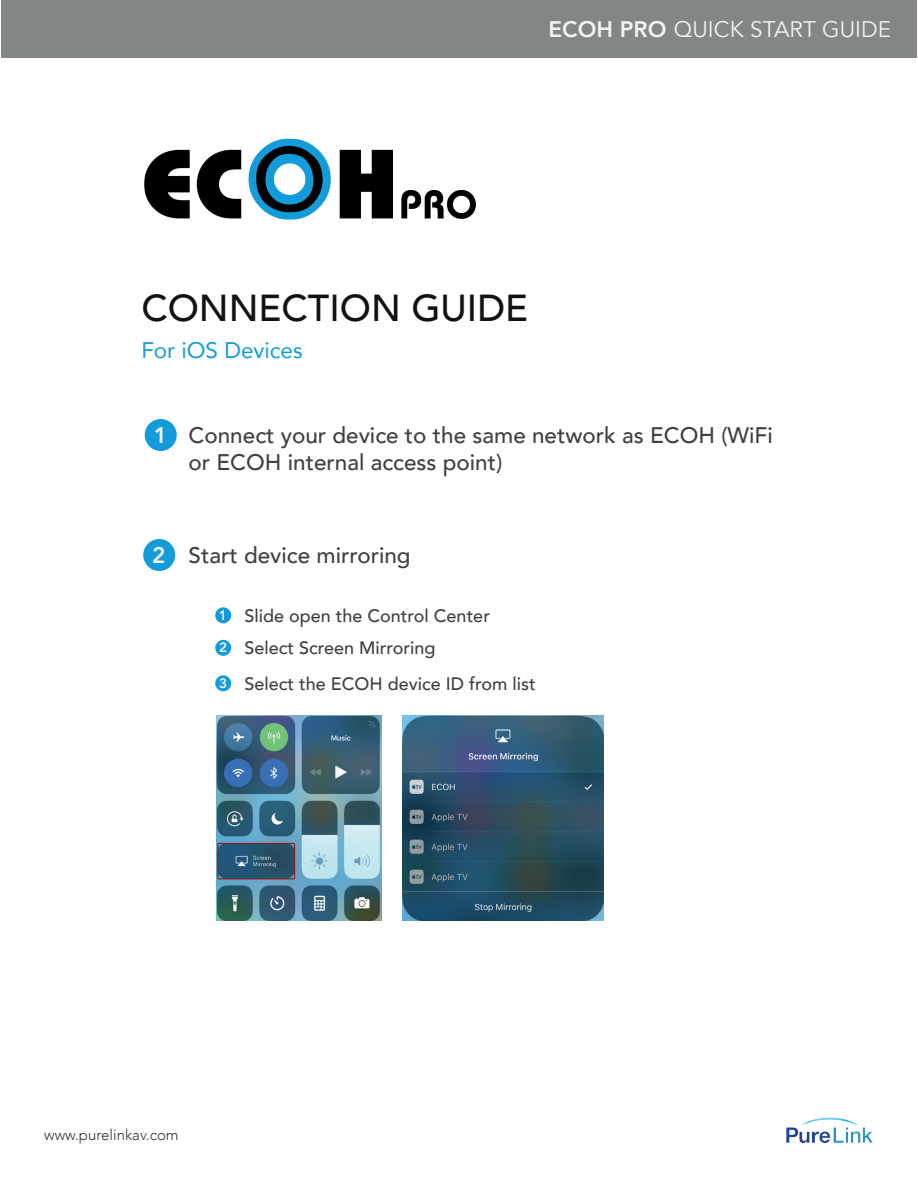
<style>
.page{position:relative;width:918px;height:1188px;background:#fff}
.page>*{position:absolute;margin:0;border:0;box-sizing:border-box;transform-origin:0 0}
.t1{font:500 37.5px "Avenir";color:#101315}
.t2{font:500 22.5px/27px "Avenir";color:#3f4144}
.t3{font:22.5px "Avenir";color:#f1f3f2}
.t4{font:22.5px "Avenir";color:#139cd9}
.t5{font:500 18px/32.7px "Avenir";color:#3f4144}
.t6{font:300 15px "Avenir";color:#323738}
.t7{font:800 13.5px "Avenir";color:#f1f3f2}
.s1{font-weight:800}
.s2{font-weight:800;color:#f1f3f2}
</style>
<div class="page">
<img style="left:786px;top:1118px;width:87px;height:25px">
<div style="left:145px;top:419px;width:32px;height:32px;background:#139cd9;border-radius:50%"></div>
<div style="left:143px;top:539px;width:32px;height:32px;background:#139cd9;border-radius:50%"></div>
<div style="left:215px;top:607px;width:16px;height:16px;background:#139cd9;border-radius:50%"></div>
<div style="left:215px;top:640px;width:16px;height:16px;background:#139cd9;border-radius:50%"></div>
<div style="left:215px;top:675px;width:16px;height:16px;background:#139cd9;border-radius:50%"></div>
<div style="left:1px;top:0;width:916px;height:57px;background:#828687"></div>
<img style="left:402px;top:716px;width:202px;height:204px">
<img style="left:217px;top:716px;width:165px;height:204px">
<img style="left:144px;top:138px;width:332px;height:82px">
<p class="t3" style="left:549px;top:16px;width:344px"><span class="s1">ECOH PRO</span> QUICK START GUIDE</p>
<h1 class="t1" style="left:141px;top:276px;width:388px">CONNECTION GUIDE</h1>
<p class="t4" style="left:141px;top:332px;width:163px">For iOS Devices</p>
<p class="t2" style="left:189px;top:420px;width:586px;text-indent:-35px"><span class="s2">1</span> Connect your device to the same network as ECOH (WiFi or ECOH internal access point)</p>
<p class="t2" style="left:152px;top:540px;width:260px"><span class="s2">2</span> Start device mirroring</p>
<p class="t5" style="left:245px;top:598px;width:247px">Slide open the Control Center<br>Select Screen Mirroring</p>
<p class="t5" style="left:245px;top:666px;width:293px">Select the ECOH device ID from list</p>
<p class="t7" style="left:219px;top:605px;width:9px">1</p>
<p class="t7" style="left:219px;top:637px;width:9px">2</p>
<p class="t7" style="left:219px;top:673px;width:9px">3</p>
<p class="t6" style="left:44px;top:1126px;width:136px">www.purelinkav.com</p>
</div>
